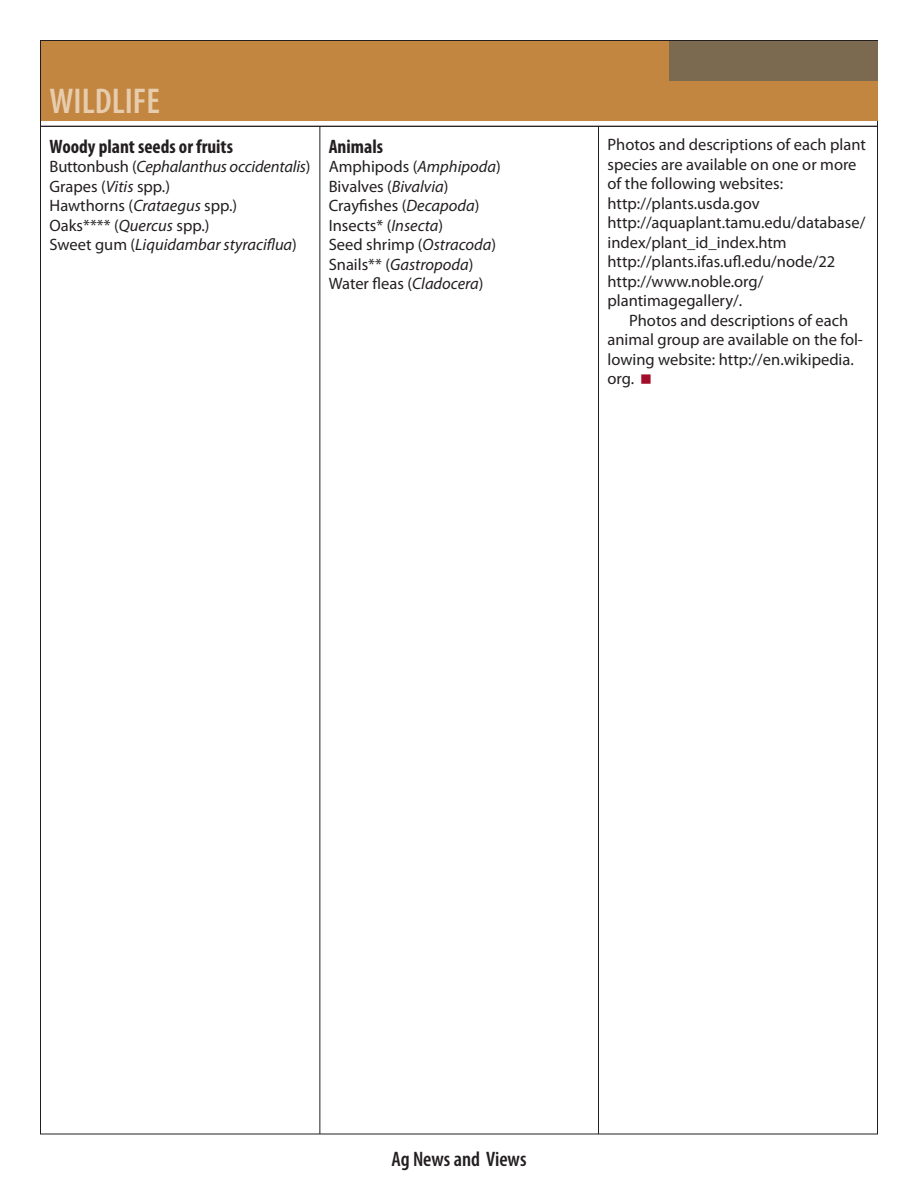
<style>
.page{position:relative;width:918px;height:1188px;background:#fff}
.page>*{position:absolute;margin:0;border:0;box-sizing:border-box;transform-origin:0 0}
.t1{font:600 condensed 36px "Myriad Pro";color:#e7ccae}
.t2{font:600 condensed 21px "Myriad Pro";color:#231f20}
.Headings_inside_stor{font:700 condensed 19.5px "Myriad Pro";color:#231f20}
.Body_Text-1st_Paragr{font:16.5px/19.5px "Myriad Pro";color:#231f20}
.Body_Text{font:16.5px/19.5px "Myriad Pro";color:#231f20}
.Body_Text-1st_Paragr-2{font:italic 16.5px "Myriad Pro";letter-spacing:-.01em;color:#231f20}
.s1{font-style:normal}
.s2{font-style:italic}
</style>
<div class="page">
<hr style="left:598px;top:126px;width:1px;height:1008px;background:#231f20">
<hr style="left:40px;top:126px;width:838px;height:1px;background:#231f20">
<hr style="left:320px;top:126px;width:1px;height:1008px;background:#231f20">
<div style="left:41px;top:41px;width:836px;height:79px;background:#c28640"></div>
<div style="left:669px;top:41px;width:208px;height:39px;background:#7b6950"></div>
<p class="t1" style="left:50px;top:79px;width:112px">WILDLIFE</p>
<p class="Headings_inside_stor" style="left:50px;top:134px;width:185px">Woody plant seeds or fruits</p>
<p class="Body_Text-1st_Paragr-2" style="left:50px;top:156px;width:263px"><span class="s1">Buttonbush (</span>Cephalanthus occidentalis<span class="s1">)</span></p>
<p class="Body_Text-1st_Paragr" style="left:50px;top:176px;width:122px">Grapes (<span class="s2">Vitis</span> spp.)</p>
<p class="Body_Text-1st_Paragr" style="left:50px;top:196px;width:189px">Hawthorns (<span class="s2">Crataegus</span> spp.)</p>
<p class="Body_Text-1st_Paragr" style="left:50px;top:215px;width:161px">Oaks**** (<span class="s2">Quercus</span> spp.)</p>
<p class="Body_Text-1st_Paragr-2" style="left:50px;top:234px;width:249px"><span class="s1">Sweet gum (</span>Liquidambar styraciflua<span class="s1">)</span></p>
<p class="Headings_inside_stor" style="left:329px;top:134px;width:56px">Animals</p>
<p class="Body_Text-1st_Paragr" style="left:329px;top:157px;width:174px">Amphipods (<span class="s2">Amphipoda</span>)</p>
<p class="Body_Text-1st_Paragr" style="left:329px;top:176px;width:121px">Bivalves (<span class="s2">Bivalvia</span>)</p>
<p class="Body_Text-1st_Paragr" style="left:329px;top:196px;width:152px">Crayfishes (<span class="s2">Decapoda</span>)</p>
<p class="Body_Text-1st_Paragr" style="left:329px;top:215px;width:116px">Insects* (<span class="s2">Insecta</span>)</p>
<p class="Body_Text-1st_Paragr" style="left:329px;top:235px;width:169px">Seed shrimp (<span class="s2">Ostracoda</span>)</p>
<p class="Body_Text-1st_Paragr" style="left:329px;top:254px;width:146px">Snails** (<span class="s2">Gastropoda</span>)</p>
<p class="Body_Text-1st_Paragr" style="left:329px;top:274px;width:156px">Water fleas (<span class="s2">Cladocera</span>)</p>
<p class="Body_Text-1st_Paragr" style="left:608px;top:135px;width:260px">Photos and descriptions of each plant species are available on one or more of the following websites: http://plants.usda.gov</p>
<p class="Body_Text-1st_Paragr" style="left:608px;top:213px;width:259px">http://aquaplant.tamu.edu/database/ index/plant_id_index.htm http://plants.ifas.ufl.edu/node/22 http://www.noble.org/ plantimagegallery/.</p>
<p class="Body_Text" style="left:608px;top:310px;width:257px;text-indent:22px">Photos and descriptions of each animal group are available on the fol&shy;lowing website: http://en.wikipedia. org.</p>
<p class="t2" style="left:391px;top:1146px;width:137px">Ag News and Views</p>
</div>
